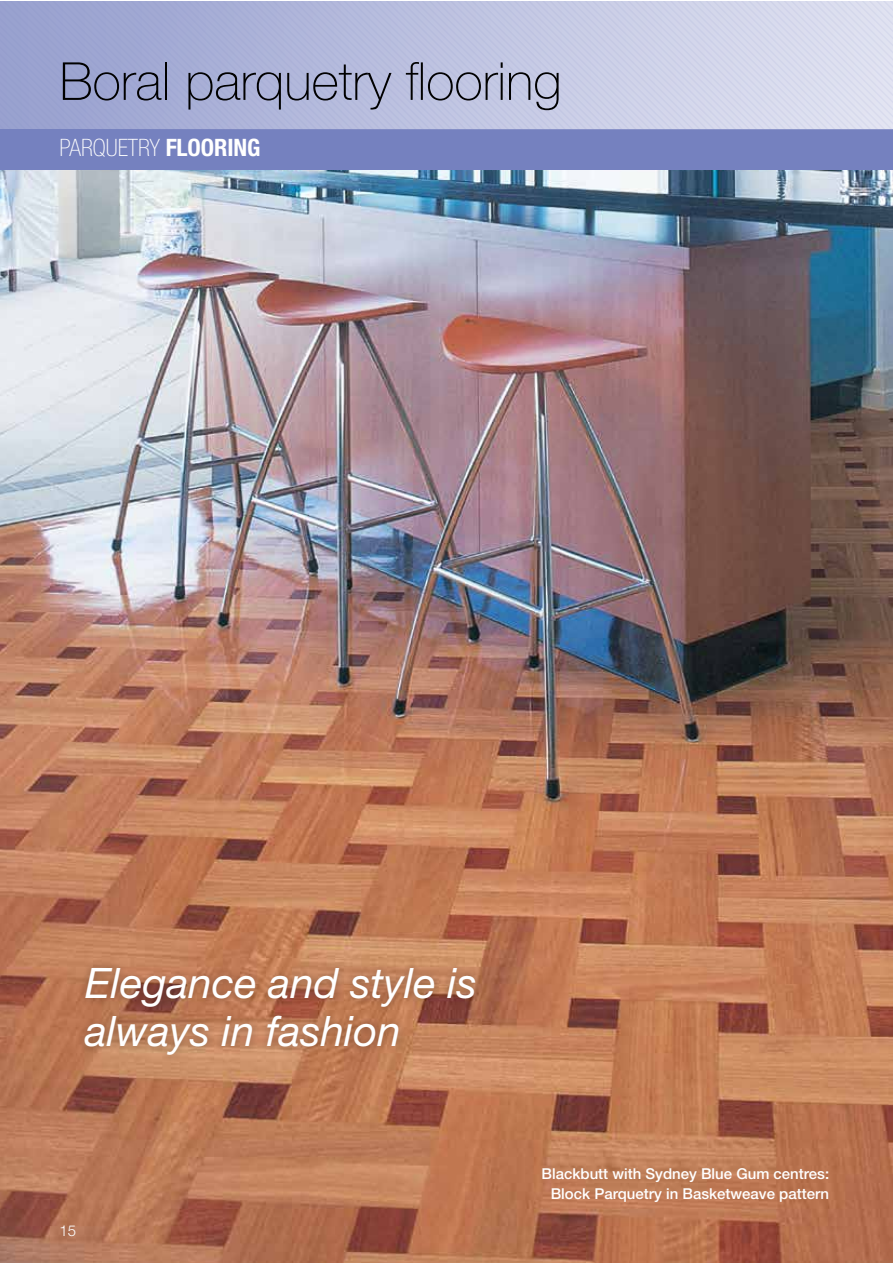
<style>
.page{position:relative;width:893px;height:1263px;background:#fff}
.page>*{position:absolute;margin:0;border:0;box-sizing:border-box;transform-origin:0 0}
.t1{font:100 52.5px "Helvetica Neue LT Std";color:#000}
.t2{font:italic 42px/48px "Helvetica Neue LT Std";color:#fff}
.t3{font:100 condensed 24px "Helvetica Neue LT Std";letter-spacing:-.005em;color:#fff}
.t4{font:500 15px/19.5px "Helvetica Neue LT Std";color:#fff;text-align:right}
.t5{font:300 15px "Helvetica Neue LT Std";color:#fff}
.s1{font-weight:700}
</style>
<div class="page">
<img style="left:0;top:170px;width:892px;height:1093px">
<div style="left:78px;top:960px;width:406px;height:103px;background:#000;opacity:.3"></div>
<div style="left:0;top:129px;width:892px;height:41px;background:#7581bf"></div>
<svg style="left:0;top:1px;width:892px;height:128px;background:#bbc0df"></svg>
<h1 class="t1" style="left:60px;top:51px;width:503px">Boral parquetry flooring</h1>
<h3 class="t3" style="left:60px;top:134px;width:202px">PARQUETRY <span class="s1">FLOORING</span></h3>
<h2 class="t2" style="left:85px;top:958px;width:394px">Elegance and style is always in fashion</h2>
<p class="t5" style="left:60px;top:1222px;width:18px">15</p>
<p class="t4" style="left:542px;top:1164px;width:289px">Blackbutt with Sydney Blue Gum centres:<br>Block Parquetry in Basketweave pattern</p>
</div>
